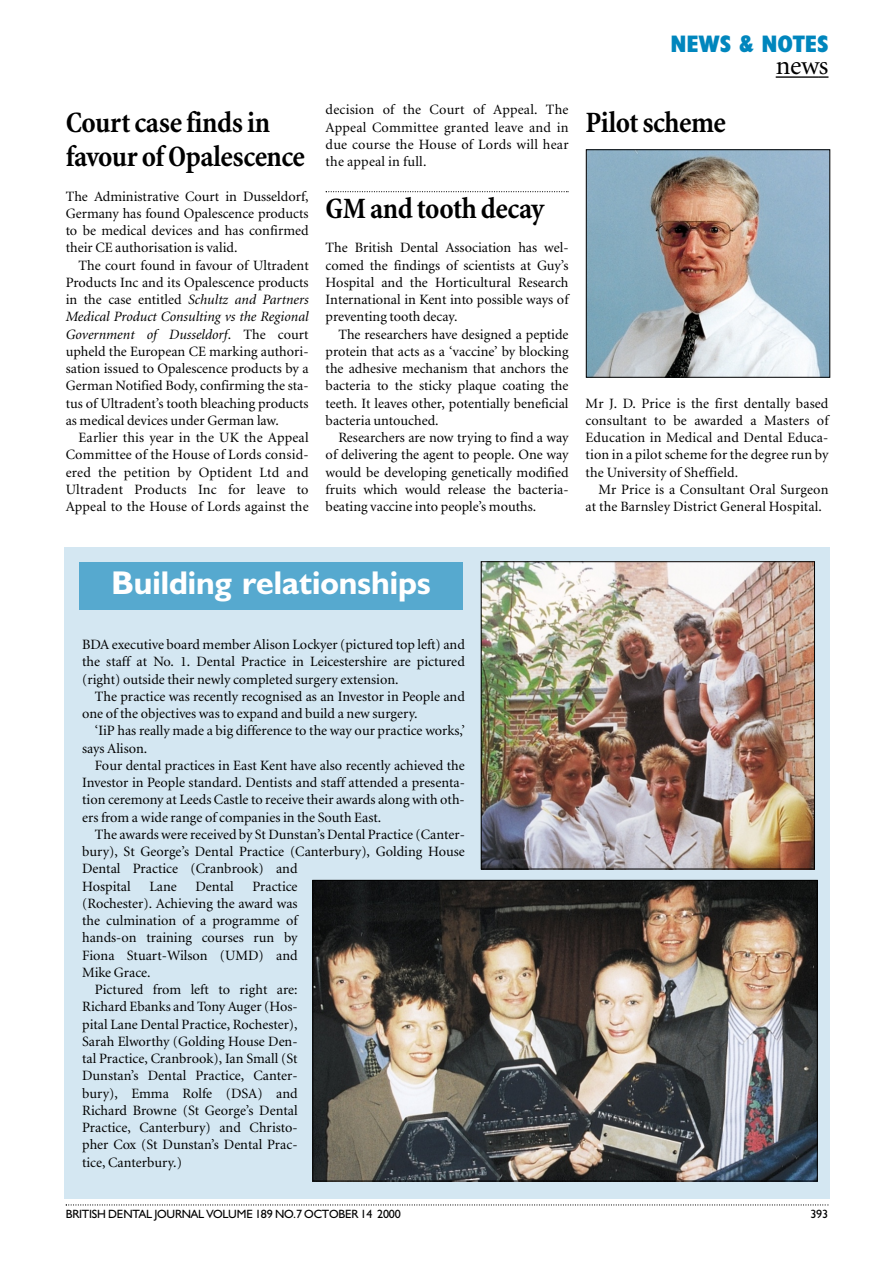
<style>
.page{position:relative;width:893px;height:1287px;background:#fff}
.page>*{position:absolute;margin:0;border:0;box-sizing:border-box;transform-origin:0 0}
.t1{font:700 33px "Humanist 521 BT";color:#fff}
.t2{font:700 condensed 30px/34.5px "Minion";letter-spacing:-.015em;color:#000}
.t3{font:27px "Minion";color:#000}
.t4{font:700 condensed 24px "Humanist 521 BT Xtra";color:#0086bd}
.t5{font:14.25px/17.2px "Minion";color:#000;text-align:justify}
.t6{font:12px "Humanist 521 BT";letter-spacing:-.015em;color:#000}
.s1{font-style:italic}
</style>
<div class="page">
<svg style="left:325px;top:191px;width:243px;height:1px"></svg>
<svg style="left:66px;top:1204px;width:762px;height:2px"></svg>
<hr style="left:775px;top:76px;width:26px;height:2px;background:#000">
<svg style="left:801px;top:76px;width:27px;height:2px"></svg>
<div style="left:64px;top:547px;width:766px;height:651px;background:#d4e7f2"></div>
<img style="left:483px;top:564px;width:329px;height:303px">
<div style="left:481px;top:562px;width:333px;height:307px;border:1px solid #000"></div>
<img style="left:314px;top:882px;width:501px;height:297px">
<div style="left:312px;top:880px;width:505px;height:301px;border:1px solid #000"></div>
<div style="left:79px;top:563px;width:384px;height:47px;background:#56a9cf"></div>
<img style="left:588px;top:152px;width:240px;height:223px">
<h2 class="t2" style="left:66px;top:107px;width:241px">Court case finds in favour of Opalescence</h2>
<p class="t5" style="left:66px;top:189px;width:244px">The Administrative Court in Dusseldorf, Germany has found Opalescence products to be medical devices and has confirmed their CE authorisation is valid.</p>
<p class="t5" style="left:66px;top:258px;width:244px;text-indent:13px">The court found in favour of Ultradent Products Inc and its Opalescence products in the case entitled <span class="s1">Schultz and Partners Medical Product Consulting vs the Regional Government of Dusseldorf</span>. The court upheld the European CE marking authori&shy;sation issued to Opalescence products by a German Notified Body, confirming the sta&shy;tus of Ultradent’s tooth bleaching products as medical devices under German law.</p>
<p class="t5" style="left:66px;top:430px;width:244px;text-indent:13px">Earlier this year in the UK the Appeal Committee of the House of Lords consid&shy;ered the petition by Optident Ltd and Ultradent Products Inc for leave to Appeal to the House of Lords against the</p>
<p class="t5" style="left:325px;top:102px;width:244px">decision of the Court of Appeal. The Appeal Committee granted leave and in due course the House of Lords will hear the appeal in full.</p>
<h2 class="t2" style="left:325px;top:194px;width:220px">GM and tooth decay</h2>
<p class="t5" style="left:325px;top:240px;width:244px">The British Dental Association has wel&shy;comed the findings of scientists at Guy’s Hospital and the Horticultural Research International in Kent into possible ways of preventing tooth decay.</p>
<p class="t5" style="left:325px;top:327px;width:244px;text-indent:13px">The researchers have designed a peptide protein that acts as a ‘vaccine’ by blocking the adhesive mechanism that anchors the bacteria to the sticky plaque coating the teeth. It leaves other, potentially beneficial bacteria untouched.</p>
<p class="t5" style="left:325px;top:430px;width:244px;text-indent:13px">Researchers are now trying to find a way of delivering the agent to people. One way would be developing genetically modified fruits which would release the bacteria&shy;beating vaccine into people’s mouths.</p>
<h3 class="t4" style="left:670px;top:35px;width:159px">NEWS &amp; NOTES</h3>
<h3 class="t3" style="left:775px;top:55px;width:54px">news</h3>
<h2 class="t2" style="left:585px;top:107px;width:142px">Pilot scheme</h2>
<p class="t5" style="left:585px;top:396px;width:244px">Mr J. D. Price is the first dentally based consultant to be awarded a Masters of Education in Medical and Dental Educa&shy;tion in a pilot scheme for the degree run by the University of Sheffield.</p>
<p class="t5" style="left:585px;top:482px;width:244px;text-indent:13px">Mr Price is a Consultant Oral Surgeon at the Barnsley District General Hospital.</p>
<h1 class="t1" style="left:111px;top:571px;width:321px">Building relationships</h1>
<p class="t5" style="left:82px;top:637px;width:384px">BDA executive board member Alison Lockyer (pictured top left) and the staff at No. 1. Dental Practice in Leicestershire are pictured (right) outside their newly completed surgery extension.</p>
<p class="t5" style="left:82px;top:689px;width:384px;text-indent:13px">The practice was recently recognised as an Investor in People and one of the objectives was to expand and build a new surgery.</p>
<p class="t5" style="left:82px;top:723px;width:384px;text-indent:13px">‘IiP has really made a big difference to the way our practice works,’ says Alison.</p>
<p class="t5" style="left:82px;top:758px;width:384px;text-indent:13px">Four dental practices in East Kent have also recently achieved the Investor in People standard. Dentists and staff attended a presenta&shy;tion ceremony at Leeds Castle to receive their awards along with oth&shy;ers from a wide range of companies in the South East.</p>
<p class="t5" style="left:82px;top:827px;width:384px;text-align:left;text-indent:13px">The awards were received by St Dunstan’s Dental Practice (Canter&shy;bury), St George’s Dental Practice (Canterbury), Golding House Dental Practice (Cranbrook) and<br>Hospital</p>
<p class="t5" style="left:149px;top:879px;width:29px">Lane</p>
<p class="t5" style="left:195px;top:879px;width:40px">Dental</p>
<p class="t5" style="left:82px;top:879px;width:217px;text-indent:170px">Practice (Rochester). Achieving the award was the culmination of a programme of hands-on training courses run by Fiona Stuart-Wilson (UMD) and Mike Grace.</p>
<p class="t5" style="left:82px;top:982px;width:217px;text-indent:13px">Pictured from left to right are:<br>Richard Ebanks and Tony Auger (Hos&shy;pital Lane Dental Practice, Rochester), Sarah Elworthy (Golding House Den&shy;tal Practice, Cranbrook), Ian Small (St Dunstan’s Dental Practice, Canter&shy;bury), Emma Rolfe (DSA) and Richard Browne (St George’s Dental Practice, Canterbury) and Christo&shy;pher Cox (St Dunstan’s Dental Prac&shy;tice, Canterbury.)</p>
<p class="t6" style="left:66px;top:1210px;width:336px">BRITISH DENTAL JOURNAL VOLUME 189 NO.7 OCTOBER 14 2000</p>
<p class="t6" style="left:810px;top:1210px;width:19px">393</p>
</div>
